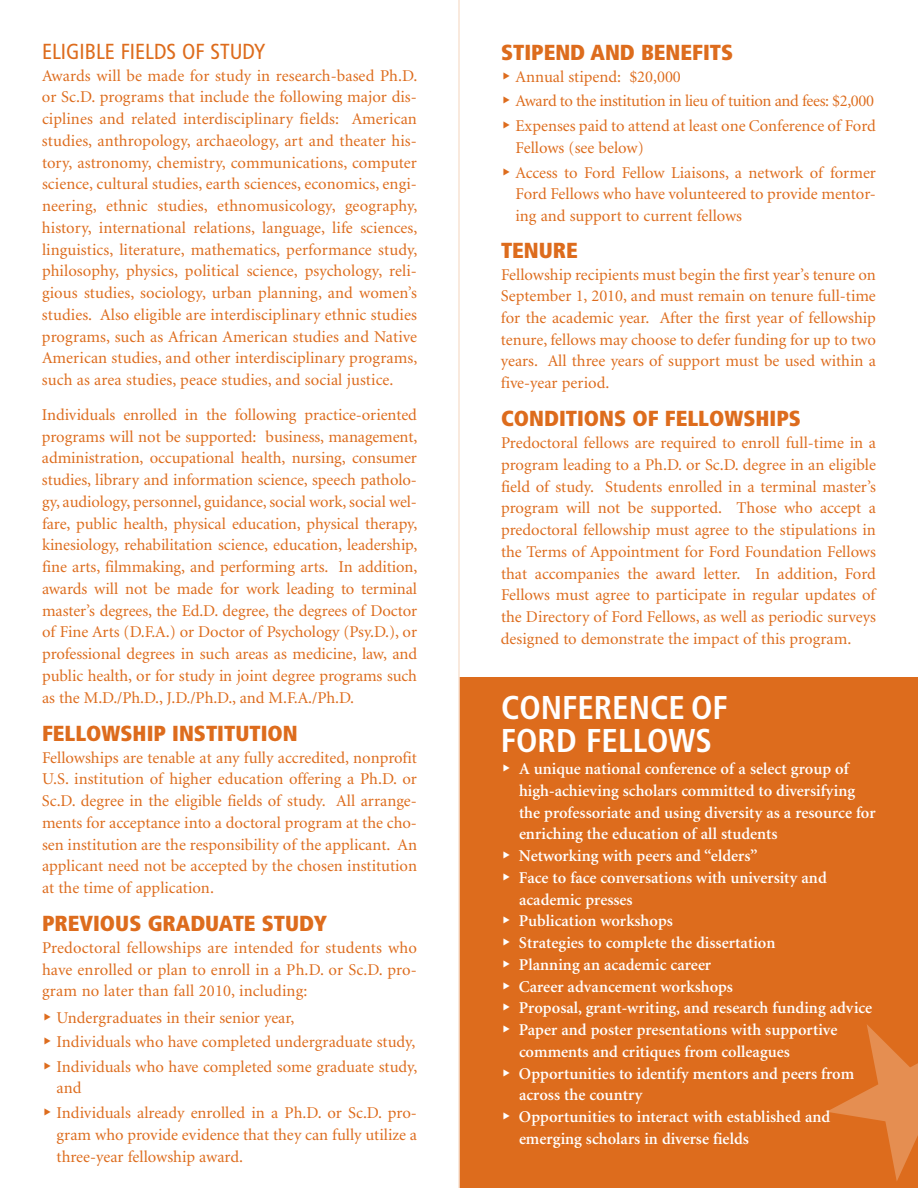
<style>
.page{position:relative;width:918px;height:1188px;background:#fff}
.page>*{position:absolute;margin:0;border:0;box-sizing:border-box;transform-origin:0 0}
.t1{font:700 condensed 33px/33px "Frutiger";color:#fff}
.t2{font:900 condensed 21.75px "Frutiger";color:#dd6c1d}
.t3{font:condensed 21.75px "Frutiger";color:#dd6c1d}
.t4{font:16.5px/21.8px "Minion";color:#dd6c1d}
.t5{font:600 16.5px/21.8px "Minion";color:#fff}
</style>
<div class="page">
<div style="left:459px;top:677px;width:459px;height:511px;background:#dd6c1d"></div>
<svg style="left:827px;top:1025px;width:91px;height:156px"></svg>
<hr style="left:458px;top:0;width:2px;height:1188px;background:#f8e2d2">
<h2 class="t3" style="left:42px;top:39px;width:225px">ELIGIBLE FIELDS OF STUDY</h2>
<p class="t4" style="left:42px;top:65px;width:377px;text-align:justify">Awards will be made for study in research-based Ph.D. or Sc.D. programs that include the following major dis&shy;ciplines and related interdisciplinary fields: American studies, anthropology, archaeology, art and theater his&shy;tory, astronomy, chemistry, communications, computer science, cultural studies, earth sciences, economics, engi&shy;neering, ethnic studies, ethnomusicology, geography, history, international relations, language, life sciences, linguistics, literature, mathematics, performance study, philosophy, physics, political science, psychology, reli&shy;gious studies, sociology, urban planning, and women’s studies. Also eligible are interdisciplinary ethnic studies programs, such as African American studies and Native American studies, and other interdisciplinary programs, such as area studies, peace studies, and social justice.</p>
<p class="t4" style="left:42px;top:404px;width:377px;text-align:justify">Individuals enrolled in the following practice-oriented programs will not be supported: business, management, administration, occupational health, nursing, consumer studies, library and information science, speech patholo&shy;gy, audiology, personnel, guidance, social work, social wel&shy;fare, public health, physical education, physical therapy, kinesiology, rehabilitation science, education, leadership, fine arts, filmmaking, and performing arts. In addition, awards will not be made for work leading to terminal master’s degrees, the Ed.D. degree, the degrees of Doctor of Fine Arts (D.F.A.) or Doctor of Psychology (Psy.D.), or professional degrees in such areas as medicine, law, and public health, or for study in joint degree programs such as the M.D./Ph.D., J.D./Ph.D., and M.F.A./Ph.D.</p>
<h2 class="t2" style="left:42px;top:720px;width:257px">FELLOWSHIP INSTITUTION</h2>
<p class="t4" style="left:42px;top:747px;width:377px;text-align:justify">Fellowships are tenable at any fully accredited, nonprofit U.S. institution of higher education offering a Ph.D. or Sc.D. degree in the eligible fields of study. All arrange&shy;ments for acceptance into a doctoral program at the cho&shy;sen institution are the responsibility of the applicant. An applicant need not be accepted by the chosen institution at the time of application.</p>
<h2 class="t2" style="left:42px;top:910px;width:287px">PREVIOUS GRADUATE STUDY</h2>
<p class="t4" style="left:42px;top:937px;width:377px;text-align:justify">Predoctoral fellowships are intended for students who have enrolled or plan to enroll in a Ph.D. or Sc.D. pro&shy;gram no later than fall 2010, including:</p>
<p class="t4" style="left:57px;top:1006px;width:362px;line-height:24.6px">Undergraduates in their senior year,<br>Individuals who have completed undergraduate study,<br>Individuals who have completed some graduate study,</p>
<p class="t4" style="left:57px;top:1077px;width:362px;line-height:24.6px">and<br>Individuals already enrolled in a Ph.D. or Sc.D. pro-</p>
<p class="t4" style="left:57px;top:1124px;width:362px">gram who provide evidence that they can fully utilize a three-year fellowship award.</p>
<h2 class="t2" style="left:501px;top:39px;width:232px">STIPEND AND BENEFITS</h2>
<p class="t4" style="left:516px;top:65px;width:362px;line-height:24.8px">Annual stipend: $20,000<br>Award to the institution in lieu of tuition and fees: $2,000<br>Expenses paid to attend at least one Conference of Ford</p>
<p class="t4" style="left:516px;top:136px;width:362px;line-height:24.8px">Fellows (see below)<br>Access to Ford Fellow Liaisons, a network of former</p>
<p class="t4" style="left:516px;top:184px;width:362px">Ford Fellows who have volunteered to provide mentor&shy;ing and support to current fellows</p>
<h2 class="t2" style="left:501px;top:237px;width:78px">TENURE</h2>
<p class="t4" style="left:501px;top:264px;width:377px;text-align:justify">Fellowship recipients must begin the first year’s tenure on September 1, 2010, and must remain on tenure full-time for the academic year. After the first year of fellowship tenure, fellows may choose to defer funding for up to two years. All three years of support must be used within a five-year period.</p>
<h2 class="t2" style="left:501px;top:405px;width:300px">CONDITIONS OF FELLOWSHIPS</h2>
<p class="t4" style="left:501px;top:433px;width:377px;text-align:justify">Predoctoral fellows are required to enroll full-time in a program leading to a Ph.D. or Sc.D. degree in an eligible field of study. Students enrolled in a terminal master’s program will not be supported. Those who accept a predoctoral fellowship must agree to the stipulations in the Terms of Appointment for Ford Foundation Fellows that accompanies the award letter. In addition, Ford Fellows must agree to participate in regular updates of the Directory of Ford Fellows, as well as periodic surveys designed to demonstrate the impact of this program.</p>
<h1 class="t1" style="left:501px;top:691px;width:228px">CONFERENCE OF<br>FORD FELLOWS</h1>
<p class="t5" style="left:519px;top:758px;width:358px">A unique national conference of a select group of high-achieving scholars committed to diversifying the professoriate and using diversity as a resource for enriching the education of all students<br>Networking with peers and “elders”<br>Face to face conversations with university and academic presses<br>Publication workshops<br>Strategies to complete the dissertation<br>Planning an academic career<br>Career advancement workshops<br>Proposal, grant-writing, and research funding advice Paper and poster presentations with supportive comments and critiques from colleagues Opportunities to identify mentors and peers from across the country<br>Opportunities to interact with established and emerging scholars in diverse fields</p>
</div>
